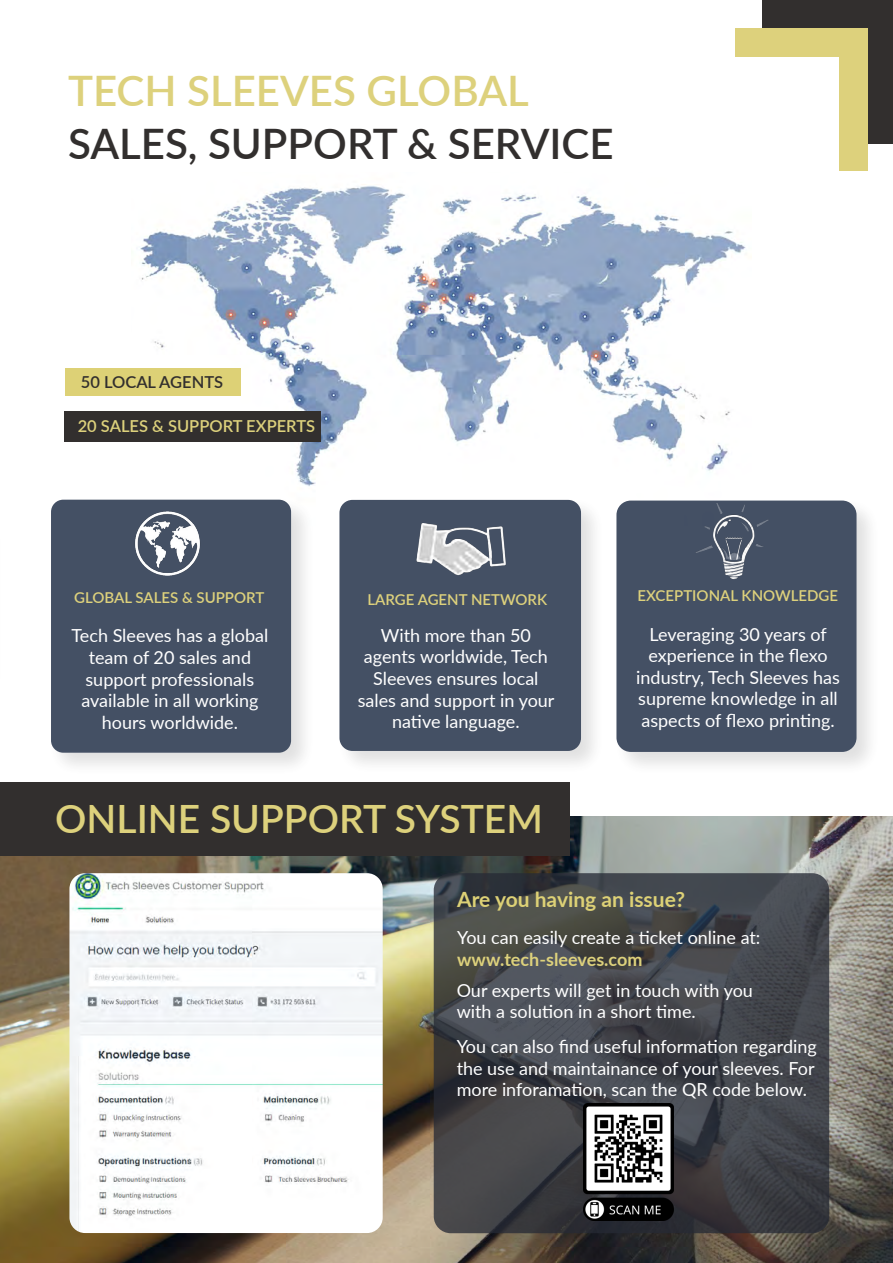
<style>
.page{position:relative;width:893px;height:1263px;background:#fff}
.page>*{position:absolute;margin:0;border:0;box-sizing:border-box;transform-origin:0 0}
.t1{font:600 42px "Lato";color:#322f2e}
.t2{font:600 42px "Lato";color:#ddd17c}
.t3{font:600 39px "Lato";color:#ddd17c}
.t4{font:700 21px "Lato";color:#ddd176}
.t5{font:18px/21.6px "Lato";color:#fff;text-align:center}
.t6{font:700 18px "Lato";color:#ddd17c}
.t7{font:600 16.5px "Lato";color:#ddd17c}
.t8{font:600 16.5px "Lato";color:#322f2e}
.t9{font:600 15px "Lato";color:#ddd17c}
</style>
<div class="page">
<img style="left:0;top:816px;width:893px;height:447px">
<img style="left:132px;top:184px;width:614px;height:303px">
<div style="left:762px;top:0;width:131px;height:143px;background:#322f2e"></div>
<div style="left:735px;top:28px;width:132px;height:143px;background:#ddd17c"></div>
<div style="left:706px;top:57px;width:133px;height:143px;background:#fff"></div>
<div style="left:48px;top:496px;width:268px;height:281px;background:#000;opacity:.16"></div>
<div style="left:51px;top:500px;width:240px;height:253px;background:#445064;border-radius:12px"></div>
<div style="left:336px;top:496px;width:269px;height:279px;background:#000;opacity:.16"></div>
<div style="left:340px;top:501px;width:240px;height:249px;background:#445064;border-radius:12px"></div>
<div style="left:339px;top:500px;width:242px;height:251px;border:2px solid #12213b;border-radius:12px"></div>
<div style="left:613px;top:497px;width:268px;height:279px;background:#000;opacity:.16"></div>
<div style="left:616px;top:501px;width:240px;height:251px;background:#445064;border-radius:14px"></div>
<img style="left:135px;top:511px;width:65px;height:65px">
<img style="left:416px;top:523px;width:90px;height:53px">
<img style="left:696px;top:504px;width:73px;height:75px">
<img style="left:69px;top:873px;width:314px;height:360px">
<div style="left:0;top:782px;width:570px;height:74px;background:#322f2e"></div>
<div style="left:64px;top:412px;width:257px;height:30px;background:#322f2e"></div>
<div style="left:65px;top:368px;width:176px;height:27px;background:#ddd176"></div>
<svg style="left:434px;top:873px;width:395px;height:360px;background:#424449"></svg>
<img style="left:584px;top:1103px;width:90px;height:117px">
<hr style="left:0;top:934px;width:4px;height:258px;background:#000;opacity:.15">
<hr style="left:0;top:716px;width:4px;height:229px;background:#000;opacity:.15">
<div style="left:0;top:495px;width:5px;height:230px;background:#fff"></div>
<h1 class="t2" style="left:68px;top:60px;width:462px">TECH SLEEVES GLOBAL</h1>
<h1 class="t1" style="left:68px;top:113px;width:547px">SALES, SUPPORT &amp; SERVICE</h1>
<p class="t8" style="left:81px;top:369px;width:144px">50 LOCAL AGENTS</p>
<p class="t7" style="left:78px;top:414px;width:239px">20 SALES &amp; SUPPORT EXPERTS</p>
<p class="t9" style="left:74px;top:587px;width:192px">GLOBAL SALES &amp; SUPPORT</p>
<p class="t9" style="left:367px;top:589px;width:181px">LARGE AGENT NETWORK</p>
<p class="t9" style="left:637px;top:585px;width:202px">EXCEPTIONAL KNOWLEDGE</p>
<p class="t5" style="left:71px;top:624px;width:198px">Tech Sleeves has a global team of 20 sales and support professionals available in all working hours worldwide.</p>
<p class="t5" style="left:358px;top:624px;width:198px">With more than 50 agents worldwide, Tech<br>Sleeves ensures local sales and support in your native language.</p>
<p class="t5" style="left:636px;top:623px;width:205px">Leveraging 30 years of experience in the flexo industry, Tech Sleeves has supreme knowledge in all aspects of flexo printing.</p>
<h2 class="t3" style="left:55px;top:790px;width:489px">ONLINE SUPPORT SYSTEM</h2>
<p class="t4" style="left:457px;top:884px;width:229px">Are you having an issue?</p>
<p class="t5" style="left:457px;top:926px;width:305px">You can easily create a ticket online at:</p>
<p class="t6" style="left:457px;top:946px;width:187px">www.tech-sleeves.com</p>
<p class="t5" style="left:457px;top:979px;width:298px;text-align:left">Our experts will get in touch with you with a solution in a short time.</p>
<p class="t5" style="left:457px;top:1035px;width:362px;text-align:left">You can also find useful information regarding the use and maintainance of your sleeves. For more inforamation, scan the QR code below.</p>
</div>
